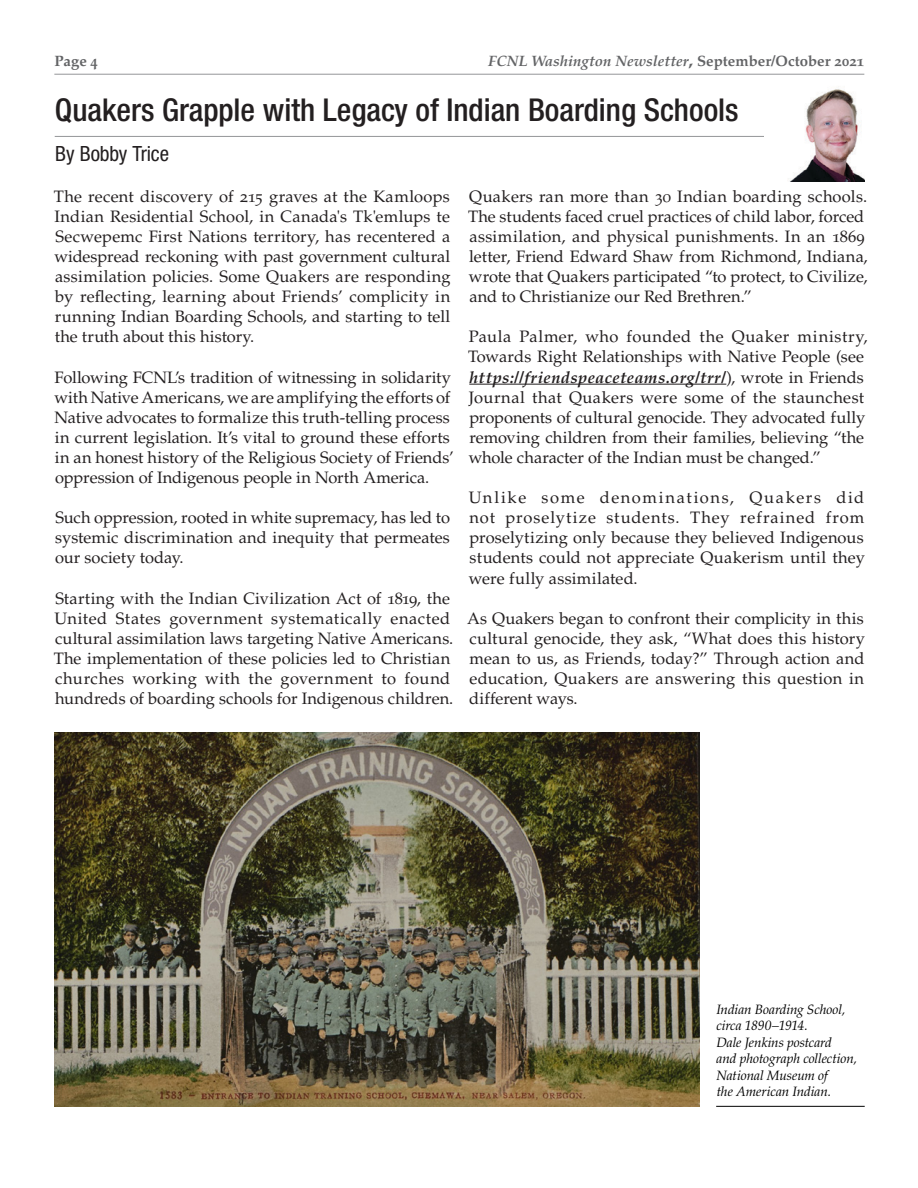
<style>
.page{position:relative;width:918px;height:1188px;background:#fff}
.page>*{position:absolute;margin:0;border:0;box-sizing:border-box;transform-origin:0 0}
.Article_Title_Sans{font:500 condensed 31.5px "Helvetica Neue LT Std";color:#231f20}
.Article_Author{font:condensed 21px "Helvetica Neue LT Std";letter-spacing:-.005em;color:#231f20}
.Article_Text{font:16.5px/20.1px "Palatino LT Std";letter-spacing:.005em;color:#231f20;text-align:justify}
.t1{font:italic 700 15px "Palatino LT Std";color:#636466}
.t2{font:15px "Times";color:#000}
.t3{font:700 15px "Times";color:#000}
.t4{font:700 15px "Palatino LT Std";color:#636466}
.Photo_Caption{font:italic 13.5px/16.5px "Palatino LT Std";letter-spacing:-.01em;color:#000}
.s1{font-weight:900;font-style:normal}
.s2{font-style:normal}
.s3{font-weight:700;font-style:italic}
.s4{font-weight:700}
</style>
<div class="page">
<hr style="left:54px;top:74px;width:810px;height:1px;background:#949698">
<hr style="left:55px;top:136px;width:709px;height:1px;background:#949698">
<hr style="left:469px;top:384px;width:257px;height:1px;background:#231f20">
<img style="left:790px;top:89px;width:75px;height:92px">
<img style="left:54px;top:732px;width:646px;height:375px">
<hr style="left:716px;top:1106px;width:149px;height:1px;background:#000">
<p class="t4" style="left:54px;top:52px;width:45px">Page 4</p>
<p class="t1" style="left:488px;top:52px;width:378px">FCNL Washington Newsletter<span class="s1">,</span> <span class="s2">September/October 2021</span></p>
<p class="Article_Title_Sans" style="left:55px;top:91px;width:685px">Quakers Grapple with Legacy of Indian Boarding Schools</p>
<p class="Article_Author" style="left:55px;top:142px;width:115px">By Bobby Trice</p>
<p class="Article_Text" style="left:54px;top:186px;width:399px">The recent discovery of 215 graves at the Kamloops Indian Residential School, in Canada's Tk'emlups te Secwepemc First Nations territory, has recentered a widespread reckoning with past government cultural assimilation policies. Some Quakers are responding by reflecting, learning about Friends’ complicity in running Indian Boarding Schools, and starting to tell the truth about this history.</p>
<p class="Article_Text" style="left:54px;top:367px;width:401px;text-align:left">Following FCNL’s tradition of witnessing in solidarity with Native Americans, we are amplifying the efforts of Native advocates to formalize this truth-telling process in current legislation. It’s vital to ground these efforts in an honest history of the Religious Society of Friends’ oppression of Indigenous people in North America.</p>
<p class="Article_Text" style="left:55px;top:508px;width:397px">Such oppression, rooted in white supremacy, has led to systemic discrimination and inequity that permeates our society today.</p>
<p class="Article_Text" style="left:54px;top:588px;width:401px;text-align:left">Starting with the Indian Civilization Act of 1819, the United States government systematically enacted cultural assimilation laws targeting Native Americans.<br>The implementation of these policies led to Christian churches working with the government to found hundreds of boarding schools for Indigenous children.</p>
<p class="Article_Text" style="left:468px;top:186px;width:401px;text-align:left">Quakers ran more than 30 Indian boarding schools.<br>The students faced cruel practices of child labor, forced assimilation, and physical punishments. In an 1869 letter, Friend Edward Shaw from Richmond, Indiana, wrote that Quakers participated “to protect, to Civilize, and to Christianize our Red Brethren.”</p>
<p class="Article_Text" style="left:468px;top:327px;width:401px;text-align:left">Paula Palmer, who founded the Quaker ministry, Towards Right Relationships with Native People (see <span class="s3">https://friendspeaceteams.org/trr/</span>), wrote in Friends Journal that Quakers were some of the staunchest proponents of cultural genocide. They advocated fully removing children from their families, believing “the whole character of the Indian must be changed.”</p>
<p class="Article_Text" style="left:469px;top:488px;width:398px">Unlike some denominations, Quakers did not proselytize students. They refrained from proselytizing only because they believed Indigenous students could not appreciate Quakerism until they were fully assimilated.</p>
<p class="Article_Text" style="left:467px;top:608px;width:400px">As Quakers began to confront their complicity in this cultural genocide, they ask, “What does this history mean to us, as Friends, today?” Through action and education, Quakers are answering this question in different ways.</p>
<p class="t2" style="left:32px;top:659px;width:196px"><span class="s4">UAN:</span> NMAI-069_pht_001_002</p>
<p class="t3" style="left:619px;top:658px;width:87px">Image 3 of 26</p>
<p class="Photo_Caption" style="left:716px;top:1001px;width:142px">Indian Boarding School, circa 1890–1914.<br>Dale Jenkins postcard<br>and photograph collection,<br>National Museum of<br>the American Indian.</p>
</div>
